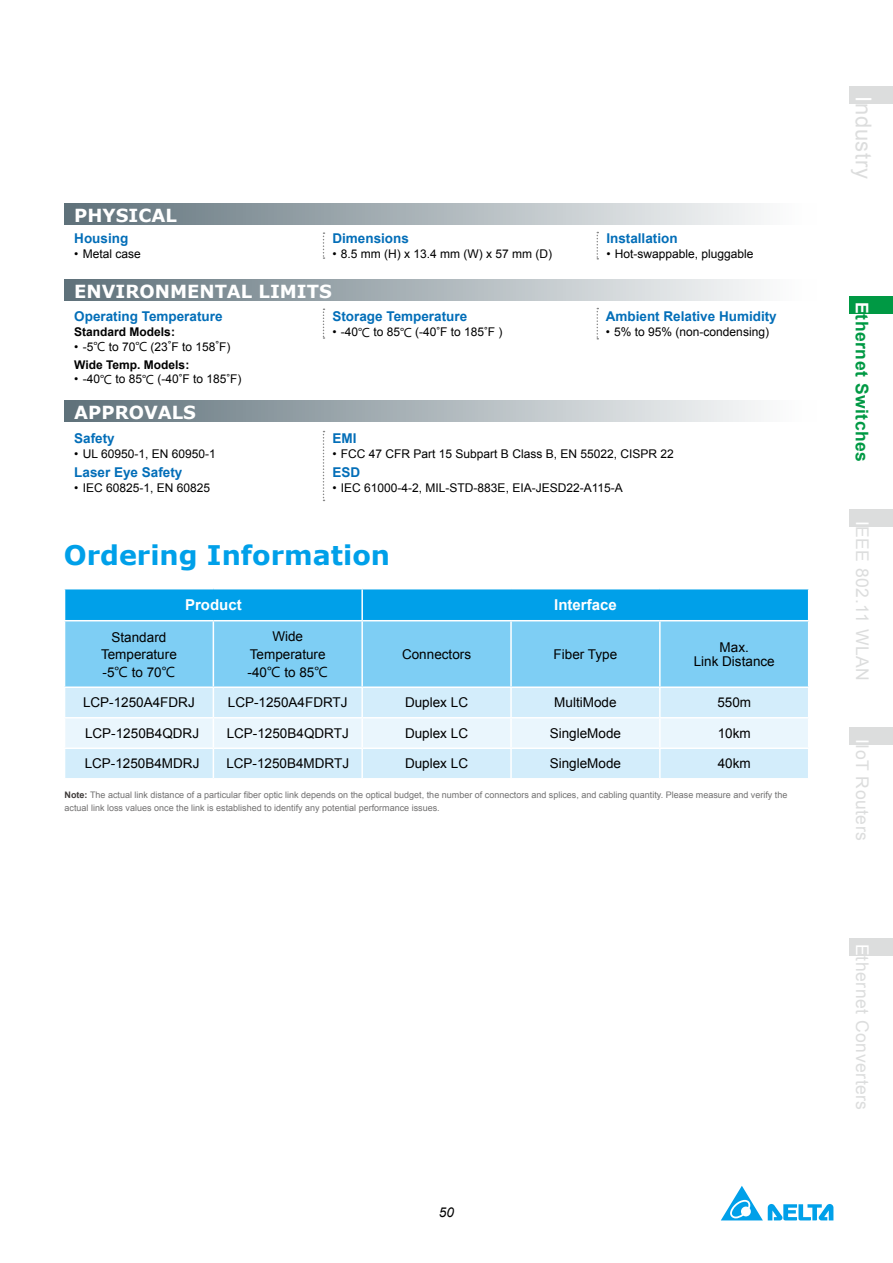
<style>
.page{position:relative;width:893px;height:1263px;background:#fff}
.page>*{position:absolute;margin:0;border:0;box-sizing:border-box;transform-origin:0 0}
.t1{font:700 27px "Verdana";color:#00a0e9}
.t2{font:21.9px "Arial";letter-spacing:.03em;color:#dcdddd}
.t3{font:700 18px "Verdana";color:#fff}
.t4{font:17.55px "Arial";letter-spacing:.03em;color:#dcdddd}
.t5{font:700 17.55px "Arial";letter-spacing:.03em;color:#094}
.t6{font:700 15px "Arial";color:#fff}
.t7{font:13.5px/18px "Arial";color:#000;text-align:center}
.t8{font:700 13.5px "Arial";color:#036eb8}
.t9{font:italic 13.5px "Arial";color:#000}
.t10{font:12px/18px "Arial";color:#000}
.t11{font:700 12px "Arial";color:#000}
.t12{font:9px/13.5px "Arial";color:#727171}
.s1{font-family:"Microsoft Jheng Hei"}
.s2{font-weight:700}
.s3{font-weight:700;color:#3e3a39}
.s4{color:#fff}
</style>
<div class="page">
<svg style="left:721px;top:1186px;width:112px;height:34px"></svg>
<div style="left:849px;top:86px;width:44px;height:17px;background:#dcdddd"></div>
<div style="left:849px;top:297px;width:44px;height:17px;background:#094"></div>
<div style="left:849px;top:509px;width:44px;height:17px;background:#dcdddd"></div>
<div style="left:850px;top:727px;width:43px;height:17px;background:#dcdddd"></div>
<div style="left:850px;top:939px;width:43px;height:17px;background:#dcdddd"></div>
<div style="left:64px;top:401px;width:752px;height:21px;background:linear-gradient(to right,#5e717a,#fff)"></div>
<div style="left:64px;top:204px;width:752px;height:21px;background:linear-gradient(to right,#5e717a,#fff)"></div>
<svg style="left:323px;top:232px;width:1px;height:27px"></svg>
<svg style="left:597px;top:232px;width:1px;height:28px"></svg>
<div style="left:64px;top:280px;width:752px;height:21px;background:linear-gradient(to right,#5e717a,#fff)"></div>
<svg style="left:323px;top:309px;width:1px;height:30px"></svg>
<svg style="left:323px;top:431px;width:1px;height:70px"></svg>
<svg style="left:597px;top:308px;width:1px;height:31px"></svg>
<div style="left:65px;top:589px;width:743px;height:31px;background:#00a0e9"></div>
<div style="left:65px;top:621px;width:743px;height:65px;background:#7ecef4"></div>
<hr style="left:361px;top:589px;width:2px;height:31px;background:#fff">
<hr style="left:213px;top:621px;width:1px;height:65px;background:#fff">
<hr style="left:361px;top:621px;width:2px;height:65px;background:#fff">
<hr style="left:510px;top:621px;width:2px;height:65px;background:#fff">
<hr style="left:659px;top:621px;width:2px;height:65px;background:#fff">
<svg style="left:65px;top:688px;width:743px;height:90px;background:#dcf0fb"></svg>
<hr style="left:660px;top:747px;width:149px;height:2px;background:#fff">
<h3 class="t3" style="left:74px;top:204px;width:104px">PHYSICAL</h3>
<p class="t8" style="left:74px;top:230px;width:55px">Housing</p>
<p class="t10" style="left:74px;top:245px;width:68px">• Metal case</p>
<h3 class="t3" style="left:74px;top:280px;width:259px">ENVIRONMENTAL LIMITS</h3>
<p class="t8" style="left:332px;top:230px;width:78px">Dimensions</p>
<p class="t10" style="left:332px;top:245px;width:221px">• 8.5 mm (H) x 13.4 mm (W) x 57 mm (D)</p>
<p class="t8" style="left:74px;top:308px;width:150px">Operating Temperature</p>
<p class="t11" style="left:74px;top:324px;width:102px">Standard Models:</p>
<p class="t10" style="left:74px;top:338px;width:158px">• -5<span class="s1">℃</span> to 70<span class="s1">℃</span> (23<span class="s1">˚</span>F to 158<span class="s1">˚</span>F)<br><span class="s2">Wide Temp. Models:</span></p>
<p class="t10" style="left:74px;top:370px;width:169px">• -40<span class="s1">℃</span> to 85<span class="s1">℃</span> (-40<span class="s1">˚</span>F to 185<span class="s1">˚</span>F)</p>
<h3 class="t3" style="left:74px;top:401px;width:123px">APPROVALS</h3>
<p class="t8" style="left:332px;top:308px;width:136px">Storage Temperature</p>
<p class="t10" style="left:332px;top:323px;width:172px">• -40<span class="s1">℃</span> to 85<span class="s1">℃</span> (-40<span class="s1">˚</span>F to 185<span class="s1">˚</span>F )</p>
<p class="t8" style="left:606px;top:230px;width:73px">Installation</p>
<p class="t10" style="left:606px;top:245px;width:149px">• Hot-swappable, pluggable</p>
<p class="t8" style="left:606px;top:308px;width:173px">Ambient Relative Humidity</p>
<p class="t10" style="left:606px;top:323px;width:165px">• 5% to 95% (non-condensing)</p>
<p class="t8" style="left:74px;top:429px;width:42px">Safety</p>
<p class="t10" style="left:74px;top:445px;width:143px">• UL 60950-1, EN 60950-1</p>
<p class="t8" style="left:74px;top:463px;width:110px">Laser Eye Safety</p>
<p class="t10" style="left:74px;top:479px;width:137px">• IEC 60825-1, EN 60825</p>
<p class="t8" style="left:332px;top:429px;width:26px">EMI</p>
<p class="t10" style="left:332px;top:445px;width:343px">• FCC 47 CFR Part 15 Subpart B Class B, EN 55022, CISPR 22</p>
<p class="t8" style="left:332px;top:463px;width:29px">ESD</p>
<p class="t10" style="left:332px;top:479px;width:292px">• IEC 61000-4-2, MIL-STD-883E, EIA-JESD22-A115-A</p>
<h1 class="t1" style="left:64px;top:538px;width:328px">Ordering Information</h1>
<p class="t7" style="left:101px;top:629px;width:77px;line-height:16.5px">Standard<br>Temperature</p>
<p class="t7" style="left:103px;top:663px;width:74px">-5<span class="s1">℃</span> to 70<span class="s1">℃</span></p>
<p class="t6" style="left:185px;top:595px;width:58px">Product</p>
<p class="t6" style="left:554px;top:595px;width:64px">Interface</p>
<p class="t7" style="left:248px;top:628px;width:82px">Wide<br>Temperature -40<span class="s1">℃</span> to 85<span class="s1">℃</span></p>
<p class="t7" style="left:402px;top:646px;width:71px">Connectors</p>
<p class="t7" style="left:554px;top:646px;width:65px">Fiber Type</p>
<p class="t7" style="left:694px;top:641px;width:83px;line-height:13.5px">Max.<br>Link Distance</p>
<p class="t7" style="left:83px;top:694px;width:113px">LCP-1250A4FDRJ</p>
<p class="t7" style="left:228px;top:694px;width:121px">LCP-1250A4FDRTJ</p>
<p class="t7" style="left:405px;top:694px;width:65px">Duplex LC</p>
<p class="t7" style="left:554px;top:694px;width:64px">MultiMode</p>
<p class="t7" style="left:717px;top:694px;width:35px">550m</p>
<p class="t7" style="left:85px;top:724px;width:116px">LCP-1250B4QDRJ</p>
<p class="t7" style="left:227px;top:724px;width:124px">LCP-1250B4QDRTJ</p>
<p class="t7" style="left:405px;top:724px;width:65px">Duplex LC</p>
<p class="t7" style="left:550px;top:724px;width:73px">SingleMode</p>
<p class="t7" style="left:718px;top:724px;width:35px">10km</p>
<p class="t7" style="left:85px;top:755px;width:116px">LCP-1250B4MDRJ</p>
<p class="t7" style="left:226px;top:755px;width:124px">LCP-1250B4MDRTJ</p>
<p class="t7" style="left:405px;top:755px;width:65px">Duplex LC</p>
<p class="t7" style="left:550px;top:755px;width:73px">SingleMode</p>
<p class="t7" style="left:718px;top:755px;width:35px">40km</p>
<p class="t12" style="left:65px;top:788px;width:724px"><span class="s3">Note:</span> The actual link distance of a particular fiber optic link depends on the optical budget, the number of connectors and splices, and cabling quantity. Please measure and verify the actual link loss values once the link is established to identify any potential performance issues.</p>
<p class="t9" style="left:439px;top:1203px;width:17px">50</p>
<h2 class="t2" style="left:878px;top:96px;width:84px;rotate:90deg"><span class="s4">I</span>ndustry</h2>
<h3 class="t5" style="left:873px;top:302px;width:162px;rotate:90deg"><span class="s4">E</span>thernet Switches</h3>
<h3 class="t4" style="left:874px;top:520px;width:162px;rotate:90deg"><span class="s4">I</span>EEE 802.11 WLAN</h3>
<h3 class="t4" style="left:874px;top:739px;width:103px;rotate:90deg"><span class="s4">I</span>IoT Routers</h3>
<h3 class="t4" style="left:874px;top:944px;width:167px;rotate:90deg"><span class="s4">E</span>thernet Converters</h3>
</div>
